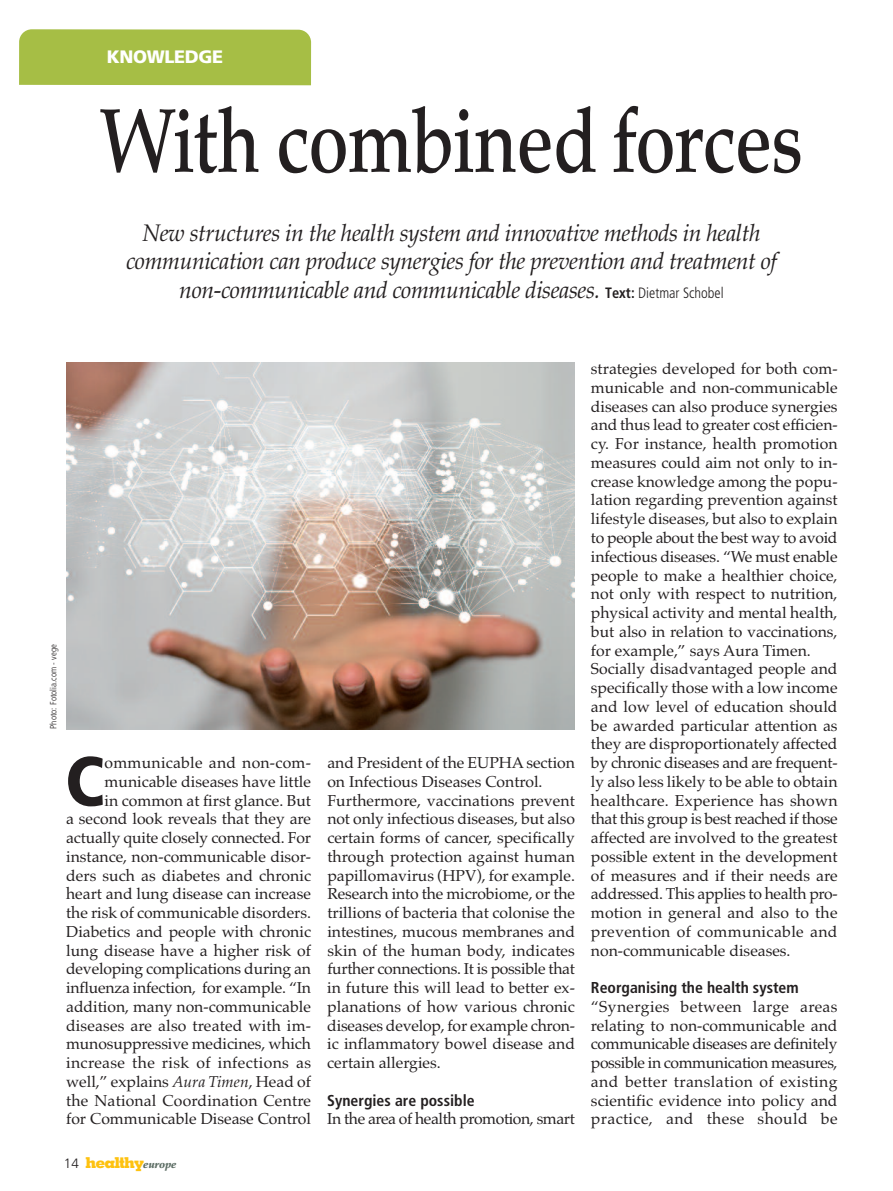
<style>
.page{position:relative;width:893px;height:1191px;background:#fff}
.page>*{position:absolute;margin:0;border:0;box-sizing:border-box;transform-origin:0 0}
.t1{font:500 90px "Palatino";letter-spacing:-.015em;color:#231f20;scale:.8 1}
.t2{font:900 condensed 69.3px "Frutiger";color:#231f20}
.t3{font:italic 24px/28.5px "Palatino";letter-spacing:-.02em;color:#231f20;text-align:center;scale:.96 1}
.t4{font:900 18px "Frutiger";letter-spacing:-.02em;color:#fff}
.t5{font:15.75px/18.8px "Palatino";color:#231f20}
.t6{font:700 condensed 15.75px "Frutiger";color:#231f20}
.t7{font:15.75px "Palatino";letter-spacing:-.025em;color:#231f20}
.t8{font:800 15px "Memphis";letter-spacing:-.06em;color:#fec210}
.t9{font:300 condensed 9px "Frutiger";color:#231f20}
.s1{font-family:"Frutiger";font-weight:700;font-style:normal;font-stretch:condensed;font-size:15px}
.s2{font-family:"Frutiger";font-weight:300;font-style:normal;font-stretch:condensed;font-size:15px}
.s3{font-style:italic}
.s4{font-family:"Frutiger";font-weight:300;font-size:13.5px;color:#231f20}
.s5{font-family:"Palatino";font-weight:900;font-style:italic;font-size:10.5px;color:#5d6e65}
</style>
<div class="page">
<div style="left:19px;top:29px;width:292px;height:71px;background:#a6be45;border-radius:13px"></div>
<div style="left:19px;top:85px;width:292px;height:15px;background:#fff"></div>
<img style="left:67px;top:363px;width:507px;height:366px">
<p class="t4" style="left:107px;top:46px;width:118px">KNOWLEDGE</p>
<h1 class="t1" style="left:100px;top:88px;width:881px">With combined forces</h1>
<h3 class="t3" style="left:126px;top:218px;width:679px">New structures in the health system and innovative methods in health communication can produce synergies for the prevention and treatment of non-communicable and communicable diseases. <span class="s1">Text:</span> <span class="s2">Dietmar Schobel</span></h3>
<p class="t9" style="left:48px;top:728px;width:86px;rotate:-90deg">Photo: Fotolia.com - vege</p>
<p class="t5" style="left:66px;top:753px;width:246px;text-align:right">ommunicable and non-com&shy;municable diseases have little<br>in common at first glance. But<br>a second look reveals that they are actually quite closely connected. For instance, non-communicable disor&shy;ders such as diabetes and chronic heart and lung disease can increase the risk of communicable disorders.<br>Diabetics and people with chronic lung disease have a higher risk of developing complications during an influenza infection, for example. “In addition, many non-communicable diseases are also treated with im&shy;munosuppressive medicines, which increase the risk of infections as well,” explains <span class="s3">Aura Timen</span>, Head of the National Coordination Centre for Communicable Disease Control</p>
<p class="t5" style="left:327px;top:753px;width:249px">and President of the EUPHAsection on Infectious Diseases Control.<br>Furthermore, vaccinations prevent not only infectious diseases, but also certain forms of cancer, specifically through protection against human papillomavirus (HPV), for example.<br>Research into the microbiome, or the trillions of bacteria that colonise the intestines, mucous membranes and skin of the human body, indicates further connections. It is possible that in future this will lead to better ex&shy;planations of how various chronic diseases develop, for example chron&shy;ic inflammatory bowel disease and certain allergies.</p>
<h2 class="t2" style="left:65px;top:740px;width:41px">C</h2>
<p class="t6" style="left:327px;top:1090px;width:149px">Synergies are possible</p>
<p class="t7" style="left:327px;top:1106px;width:249px">In the area of health promotion, smart</p>
<p class="t8" style="left:64px;top:1152px;width:114px"><span class="s4">14</span> healthy<span class="s5">europe</span></p>
<p class="t5" style="left:591px;top:359px;width:248px">strategies developed for both com&shy;municable and non-communicable diseases can also produce synergies and thus lead to greater cost efficien&shy;cy. For instance, health promotion measures could aim not only to in&shy;crease knowledge among the popu&shy;lation regarding prevention against lifestyle diseases, but also to explain to people about the best way to avoid infectious diseases. “We must enable people to make a healthier choice, not only with respect to nutrition, physical activity and mental health, but also in relation to vaccinations, for example,” says Aura Timen.<br>Socially disadvantaged people and specifically those with a low income and low level of education should be awarded particular attention as they are disproportionately affected by chronic diseases and are frequent&shy;ly also less likely to be able to obtain healthcare. Experience has shown that this group is best reached if those affected are involved to the greatest possible extent in the development of measures and if their needs are addressed. This applies to health pro&shy;motion in general and also to the prevention of communicable and non-communicable diseases.</p>
<p class="t6" style="left:591px;top:978px;width:209px">Reorganising the health system</p>
<p class="t5" style="left:591px;top:997px;width:248px;text-align:justify">“Synergies between large areas relating to non-communicable and communicable diseases are definitely possible in communication measures, and better translation of existing scientific evidence into policy and practice, and these should be</p>
</div>
